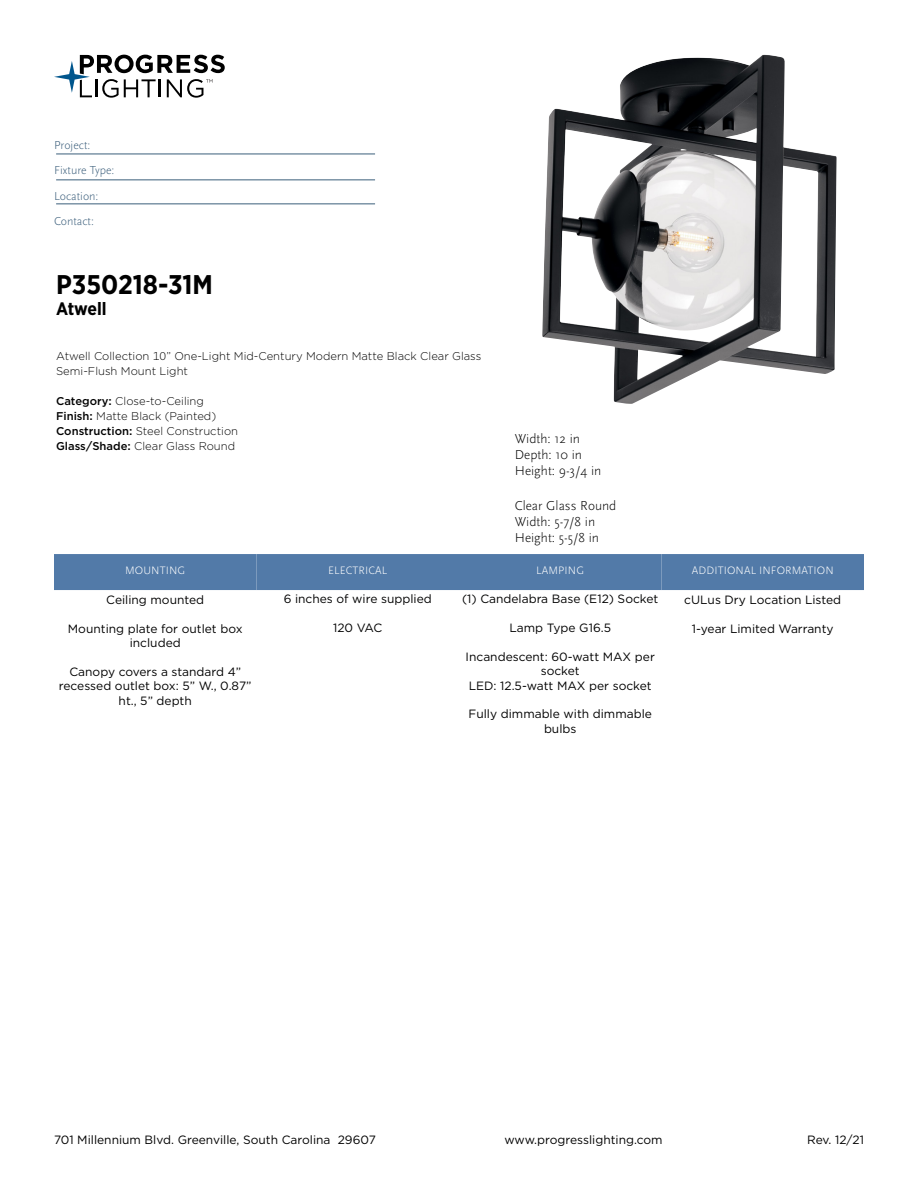
<style>
.page{position:relative;width:918px;height:1188px;background:#fff}
.page>*{position:absolute;margin:0;border:0;box-sizing:border-box;transform-origin:0 0}
.t1{font:700 27px "Gotham Narrow";color:#000}
.t2{font:700 18px "Gotham Narrow";letter-spacing:-.005em;color:#000}
.t3{font:300 13.5px/16.2px "Scala Sans Pro";color:#000}
.t4{font:12px/14.4px "Gotham";color:#000;text-align:center}
.t5{font:300 12px/25.5px "Scala Sans Pro";color:#3b5e7b}
.t6{font:300 11.25px/15px "Gotham";color:#000}
.t7{font:300 11.25px "Scala Sans Pro";letter-spacing:.01em;color:#fff}
.s1{font-weight:500}
</style>
<div class="page">
<svg style="left:54px;top:55px;width:171px;height:43px"></svg>
<hr style="left:56px;top:154px;width:319px;height:1px;background:#3b5e7b">
<hr style="left:56px;top:180px;width:319px;height:1px;background:#3b5e7b">
<hr style="left:56px;top:204px;width:319px;height:1px;background:#3b5e7b">
<img style="left:542px;top:55px;width:295px;height:349px">
<div style="left:54px;top:554px;width:202px;height:36px;background:#527aa8"></div>
<div style="left:256px;top:554px;width:203px;height:36px;background:#527aa8"></div>
<div style="left:459px;top:554px;width:203px;height:36px;background:#527aa8"></div>
<div style="left:662px;top:554px;width:202px;height:36px;background:#527aa8"></div>
<p class="t5" style="left:54px;top:132px;width:62px">Project:<br>Fixture Type:<br>Location:<br>Contact:</p>
<h1 class="t1" style="left:56px;top:268px;width:158px">P350218-31M</h1>
<h2 class="t2" style="left:56px;top:297px;width:52px">Atwell</h2>
<p class="t6" style="left:56px;top:349px;width:427px">Atwell Collection 10” One-Light Mid-Century Modern Matte Black Clear Glass<br>Semi-Flush Mount Light</p>
<p class="t6" style="left:56px;top:394px;width:183px"><span class="s1">Category:</span> Close-to-Ceiling<br><span class="s1">Finish:</span> Matte Black (Painted)<br><span class="s1">Construction:</span> Steel Construction<br><span class="s1">Glass/Shade:</span> Clear Glass Round</p>
<p class="t3" style="left:515px;top:430px;width:88px">Width: 12 in<br>Depth: 10 in<br>Height: 9-3/4 in</p>
<p class="t3" style="left:515px;top:498px;width:103px">Clear Glass Round<br>Width: 5-7/8 in<br>Height: 5-5/8 in</p>
<p class="t7" style="left:125px;top:564px;width:62px">MOUNTING</p>
<p class="t4" style="left:106px;top:592px;width:99px">Ceiling mounted</p>
<p class="t4" style="left:68px;top:621px;width:176px">Mounting plate for outlet box included</p>
<p class="t4" style="left:59px;top:664px;width:194px">Canopy covers a standard 4” recessed outlet box: 5” W., 0.87” ht., 5” depth</p>
<p class="t7" style="left:328px;top:564px;width:61px">ELECTRICAL</p>
<p class="t4" style="left:284px;top:591px;width:150px">6 inches of wire supplied</p>
<p class="t4" style="left:333px;top:620px;width:51px">120 VAC</p>
<p class="t7" style="left:536px;top:564px;width:49px">LAMPING</p>
<p class="t4" style="left:462px;top:591px;width:198px">(1) Candelabra Base (E12) Socket</p>
<p class="t4" style="left:509px;top:620px;width:103px">Lamp Type G16.5</p>
<p class="t4" style="left:466px;top:649px;width:191px">Incandescent: 60-watt MAX per socket<br>LED: 12.5-watt MAX per socket</p>
<p class="t4" style="left:469px;top:707px;width:185px">Fully dimmable with dimmable bulbs</p>
<p class="t7" style="left:692px;top:564px;width:143px">ADDITIONAL INFORMATION</p>
<p class="t4" style="left:684px;top:592px;width:159px">cULus Dry Location Listed</p>
<p class="t4" style="left:692px;top:621px;width:143px">1-year Limited Warranty</p>
<p class="t4" style="left:54px;top:1132px;width:323px">701 Millennium Blvd. Greenville, South Carolina 29607</p>
<p class="t4" style="left:504px;top:1132px;width:160px">www.progresslighting.com</p>
<p class="t4" style="left:807px;top:1132px;width:58px">Rev. 12/21</p>
</div>
